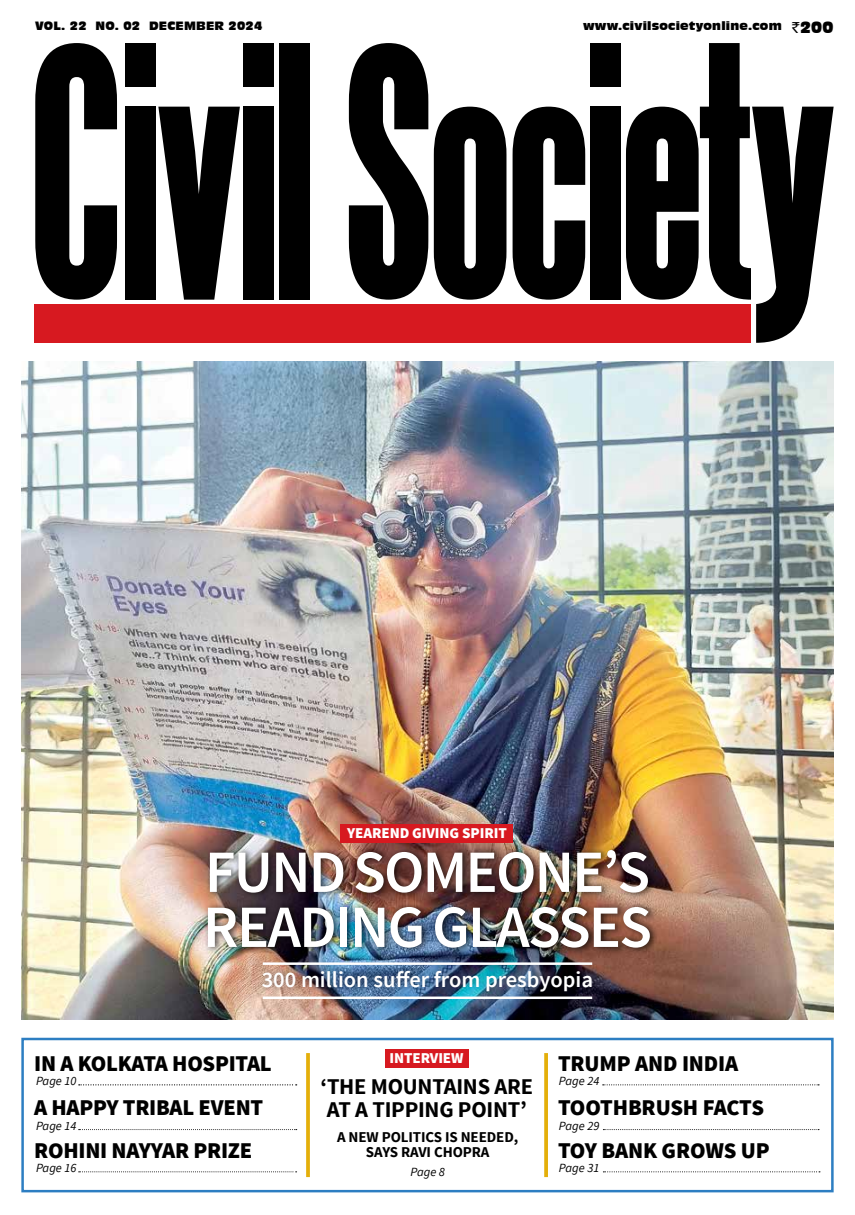
<style>
.page{position:relative;width:855px;height:1215px;background:#fff}
.page>*{position:absolute;margin:0;border:0;box-sizing:border-box;transform-origin:0 0}
.t1{font:600 60px/55px "Source Sans Pro";letter-spacing:-.03em;color:#fff}
.t2{font:900 22.5px/43.8px "Source Sans Pro";letter-spacing:-.01em;color:#000}
.t3{font:700 22.5px/22.5px "Source Sans Pro";letter-spacing:-.01em;color:#000}
.t4{font:600 22.5px "Source Sans Pro";color:#fff}
.t5{font:700 15px/15px "Source Sans Pro";letter-spacing:-.005em;color:#000;text-align:center}
.t6{font:900 15px "Source Sans Pro";letter-spacing:-.005em;color:#fff}
.t7{font:italic 12.5px "Source Sans Pro";color:#000}
.t8{font:11.25px "Incised 901 BT Compact";letter-spacing:.02em;color:#000}
.s1{font-family:"Rupee Foradian";font-size:15px}
.s2{font-size:15px}
</style>
<div class="page">
<svg style="left:626px;top:43px;width:208px;height:300px"></svg>
<div style="left:590px;top:107px;width:31px;height:193px;background:#000"></div>
<div style="left:590px;top:43px;width:31px;height:43px;background:#000"></div>
<svg style="left:513px;top:107px;width:72px;height:193px"></svg>
<svg style="left:434px;top:107px;width:72px;height:193px"></svg>
<svg style="left:349px;top:43px;width:79px;height:257px"></svg>
<div style="left:279px;top:43px;width:31px;height:257px;background:#000"></div>
<div style="left:243px;top:107px;width:30px;height:193px;background:#000"></div>
<div style="left:243px;top:43px;width:30px;height:43px;background:#000"></div>
<svg style="left:158px;top:107px;width:82px;height:193px"></svg>
<div style="left:126px;top:107px;width:30px;height:193px;background:#000"></div>
<div style="left:126px;top:43px;width:30px;height:43px;background:#000"></div>
<svg style="left:35px;top:43px;width:82px;height:257px"></svg>
<div style="left:34px;top:304px;width:717px;height:39px;background:#d71920"></div>
<div style="left:21px;top:1038px;width:813px;height:154px;background:#fff;border:2px solid #2d7ec2"></div>
<svg style="left:79px;top:1084px;width:218px;height:1px"></svg>
<svg style="left:79px;top:1171px;width:218px;height:1px"></svg>
<svg style="left:306px;top:1053px;width:4px;height:124px"></svg>
<svg style="left:544px;top:1053px;width:4px;height:124px"></svg>
<svg style="left:603px;top:1084px;width:216px;height:1px"></svg>
<svg style="left:603px;top:1171px;width:217px;height:1px"></svg>
<svg style="left:603px;top:1129px;width:216px;height:1px"></svg>
<svg style="left:79px;top:1129px;width:218px;height:1px"></svg>
<div style="left:385px;top:1049px;width:83px;height:19px;background:#d71920"></div>
<img style="left:21px;top:361px;width:813px;height:658px">
<div style="left:204px;top:844px;width:455px;height:110px;background:#000;opacity:.76"></div>
<div style="left:256px;top:964px;width:342px;height:34px;background:#000;opacity:.38"></div>
<hr style="left:263px;top:962px;width:329px;height:3px;background:#fff">
<hr style="left:263px;top:997px;width:329px;height:2px;background:#fff">
<div style="left:340px;top:824px;width:173px;height:18px;background:#d71920"></div>
<p class="t8" style="left:35px;top:19px;width:229px">VOL. 22 NO. 02 DECEMBER 2024</p>
<p class="t8" style="left:583px;top:19px;width:252px">www.civilsocietyonline.com <span class="s1">`</span><span class="s2">200</span></p>
<p class="t6" style="left:347px;top:823px;width:161px">YEAREND GIVING SPIRIT</p>
<h1 class="t1" style="left:203px;top:846px;width:451px">FUND SOMEONE’S<br>READING GLASSES</h1>
<p class="t4" style="left:262px;top:965px;width:333px">300 million suffer from presbyopia</p>
<p class="t6" style="left:390px;top:1048px;width:75px">INTERVIEW</p>
<p class="t3" style="left:321px;top:1077px;width:214px">‘THE MOUNTAINS ARE<br>AT A TIPPING POINT’</p>
<p class="t2" style="left:34px;top:1042px;width:239px">IN A KOLKATA HOSPITAL<br>A HAPPY TRIBAL EVENT<br>ROHINI NAYYAR PRIZE</p>
<p class="t2" style="left:558px;top:1042px;width:213px">TRUMP AND INDIA<br>TOOTHBRUSH FACTS<br>TOY BANK GROWS UP</p>
<p class="t7" style="left:36px;top:1074px;width:42px">Page 10</p>
<p class="t7" style="left:559px;top:1074px;width:42px">Page 24</p>
<p class="t7" style="left:36px;top:1118px;width:42px">Page 14</p>
<p class="t7" style="left:559px;top:1118px;width:42px">Page 29</p>
<p class="t7" style="left:36px;top:1161px;width:42px">Page 16</p>
<p class="t7" style="left:559px;top:1161px;width:42px">Page 31</p>
<p class="t5" style="left:337px;top:1130px;width:183px">A NEW POLITICS IS NEEDED,<br>SAYS RAVI CHOPRA</p>
<p class="t7" style="left:410px;top:1164px;width:36px">Page 8</p>
</div>
